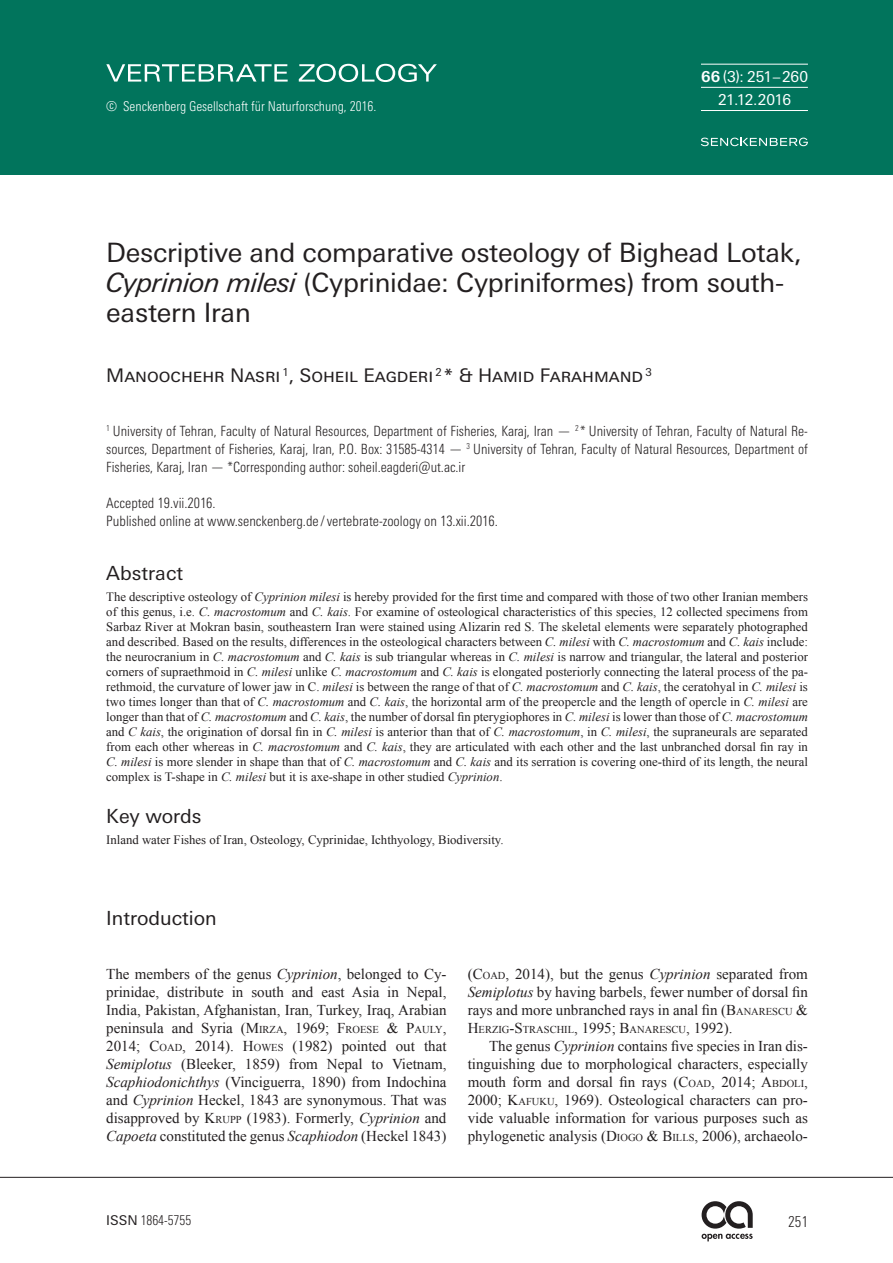
<style>
.page{position:relative;width:893px;height:1263px;background:#fff}
.page>*{position:absolute;margin:0;border:0;box-sizing:border-box;transform-origin:0 0}
.t1{font:26.7px/30px "Univers Next W1 G";letter-spacing:-.01em;color:#231f20}
.t2{font:19.5px "Univers Next W1 G";color:#231f20}
.t3{font:18.75px "Univers Next W1 G";letter-spacing:-.005em;color:#231f20}
.t4{font:15px/18px "Times New Roman";color:#231f20;text-align:justify}
.t5{font:15px/22.8px "Univers Next W1 G";letter-spacing:-.03em;color:#fff;text-align:center}
.t6{font:300 condensed 15px "Univers Next Pro";color:#231f20}
.t7{font:300 condensed 14.25px/18px "Univers Next Pro";color:#231f20}
.t8{font:300 condensed 14.1px/18px "Univers Next Pro";color:#231f20;text-align:justify}
.t9{font:300 condensed 13.5px "Univers Next Pro";color:#fff}
.t10{font:300 condensed 13.5px "Univers Next Pro";color:#231f20}
.t11{font:12.75px/15px "Times New Roman";color:#231f20;text-align:justify}
.t12{font:10.5px "Times New Roman";color:#231f20}
.s1{font-weight:700}
.s2{font-style:italic}
.s3{font-style:inherit}
.s4{font-size:10.5px}
.s5{font-size:15px}
.s6{font-family:"Univers Next W1 G";font-weight:400;font-stretch:normal}
</style>
<div class="page">
<hr style="left:0;top:1177px;width:893px;height:1px;background:#231f20">
<svg style="left:702px;top:1234px;width:51px;height:7px"></svg>
<svg style="left:702px;top:1201px;width:51px;height:27px"></svg>
<div style="left:0;top:0;width:893px;height:174px;background:#01745c"></div>
<svg style="left:701px;top:138px;width:107px;height:8px"></svg>
<hr style="left:701px;top:64px;width:107px;height:1px;background:#fff">
<hr style="left:701px;top:110px;width:107px;height:1px;background:#fff">
<hr style="left:701px;top:87px;width:107px;height:1px;background:#fff">
<svg style="left:106px;top:64px;width:331px;height:18px"></svg>
<p class="t9" style="left:106px;top:98px;width:271px">© Senckenberg Gesellschaft für Naturforschung, 2016.</p>
<p class="t5" style="left:701px;top:65px;width:108px"><span class="s1">66</span> (3): 251–260<br>21.12.2016</p>
<h1 class="t1" style="left:106px;top:237px;width:697px">Descriptive and comparative osteology of Bighead Lotak,<br><span class="s2">Cyprinion milesi</span> (Cyprinidae: Cypriniformes) from south&shy;eastern Iran</h1>
<h3 class="t3" style="left:106px;top:364px;width:547px">Manoochehr Nasri <sup>1</sup>, Soheil Eagderi <sup>2</sup>* &amp; Hamid Farahmand <sup>3</sup></h3>
<p class="t8" style="left:106px;top:422px;width:703px"><sup>1</sup> University of Tehran, Faculty of Natural Resources, Department of Fisheries, Karaj, Iran — <sup>2</sup> * University of Tehran, Faculty of Natural Re&shy;sources, Department of Fisheries, Karaj, Iran, P.O. Box: 31585-4314 — <sup>3</sup> University of Tehran, Faculty of Natural Resources, Department of Fisheries, Karaj, Iran — *Corresponding author: soheil.eagderi@ut.ac.ir</p>
<p class="t7" style="left:106px;top:494px;width:393px">Accepted 19.vii.2016.<br>Published online at www.senckenberg.de /vertebrate-zoology on 13.xii.2016.</p>
<h2 class="t2" style="left:106px;top:562px;width:78px">Abstract</h2>
<p class="t11" style="left:106px;top:589px;width:703px">The descriptive osteology of <span class="s2">Cyprinion milesi</span> is hereby provided for the first time and compared with those of two other Iranian members of this genus, i.e. <span class="s2">C. macrostomum</span> and <span class="s2">C. kais</span>. For examine of osteological characteristics of this species, 12 collected specimens from Sarbaz River at Mokran basin, southeastern Iran were stained using Alizarin red S. The skeletal elements were separately photographed and described. Based on the results, differences in the osteological characters between <span class="s2">C. milesi</span> with <span class="s2">C. macrostomum</span> and <span class="s2">C. kais</span> include: the neurocranium in <span class="s2">C. macrostomum</span> and <span class="s2">C. kais</span> is sub triangular whereas in <span class="s2">C. milesi</span> is narrow and triangular, the lateral and posterior corners of supraethmoid in <span class="s2">C. milesi</span> unlike <span class="s2">C. macrostomum</span> and <span class="s2">C. kais</span> is elongated posteriorly connecting the lateral process of the pa&shy;rethmoid, the curvature of lower jaw in C. <span class="s2">milesi</span> is between the range of that of <span class="s2">C. macrostomum</span> and <span class="s2">C. kais</span>, the ceratohyal in <span class="s2">C. milesi</span> is two times longer than that of <span class="s2">C. macrostomum</span> and <span class="s2">C. kais</span>, the horizontal arm of the preopercle and the length of opercle in <span class="s2">C. milesi</span> are longer than that of <span class="s2">C. macrostomum</span> and <span class="s2">C. kais</span>, the number of dorsal fin pterygiophores in <span class="s2">C. milesi</span> is lower than those of <span class="s2">C. macrostomum </span>and <span class="s2">C kais</span>, the origination of dorsal fin in <span class="s2">C. milesi</span> is anterior than that of <span class="s2">C. macrostomum</span>, in <span class="s2">C. milesi</span>, the supraneurals are separated from each other whereas in <span class="s2">C. macrostomum</span> and <span class="s2">C. kais</span>, they are articulated with each other and the last unbranched dorsal fin ray in <span class="s2">C. milesi</span> is more slender in shape than that of <span class="s2">C. macrostomum</span> and <span class="s2">C. kais</span> and its serration is covering one-third of its length, the neural complex is T-shape in <span class="s2">C. milesi</span> but it is axe-shape in other studied <span class="s2">Cyprinion</span>.</p>
<h2 class="t2" style="left:106px;top:805px;width:97px">Key words</h2>
<p class="t11" style="left:106px;top:832px;width:399px">Inland water Fishes of Iran, Osteology, Cyprinidae, Ichthyology, Biodiversity.</p>
<h2 class="t2" style="left:106px;top:907px;width:112px">Introduction</h2>
<p class="t4" style="left:106px;top:965px;width:342px">The members of the genus <span class="s2">Cyprinion</span>, belonged to Cy&shy;prinidae, distribute in south and east Asia in Nepal, India, Pakistan, Afghanistan, Iran, Turkey, Iraq, Arabian peninsula and Syria (<span class="s3">M</span><span class="s4">IRZA</span>, 1969; <span class="s3">F</span><span class="s4">ROESE</span> &amp; <span class="s3">P</span><span class="s4">AULY</span>, 2014; <span class="s3">C</span><span class="s4">OAD</span>, 2014). <span class="s3">H</span><span class="s4">OWES</span> (1982) pointed out that <span class="s2">Semiplotus</span> (Bleeker, 1859) from Nepal to Vietnam, <span class="s2">Scaphiodonichthys</span> (Vinciguerra, 1890) from Indochina and <span class="s2">Cyprinion</span> Heckel, 1843 are synonymous. That was disapproved by <span class="s3">K</span><span class="s4">RUPP</span> (1983). Formerly, <span class="s2">Cyprinion</span> and <span class="s2">Capoeta</span> constituted the genus <span class="s2">Scaphiodon</span> (Heckel 1843)</p>
<p class="t4" style="left:468px;top:965px;width:342px">(<span class="s3">C</span><span class="s4">OAD</span>, 2014), but the genus <span class="s2">Cyprinion</span> separated from <span class="s2">Semiplotus</span> by having barbels, fewer number of dorsal fin rays and more unbranched rays in anal fin (<span class="s3">B</span><span class="s4">ANARESCU</span> &amp;</p>
<p class="t12" style="left:468px;top:1022px;width:266px"><span class="s5">H</span>ERZIG<span class="s5">-S</span> TRASCHIL<span class="s5">, 1995;</span> <span class="s5">B</span>ANARESCU<span class="s5">, 1992).</span></p>
<p class="t4" style="left:468px;top:1037px;width:342px;text-indent:21px">The genus <span class="s2">Cyprinion</span> contains five species in Iran dis&shy;tinguishing due to morphological characters, especially mouth form and dorsal fin rays (<span class="s3">C</span><span class="s4">OAD</span>, 2014; <span class="s3">A</span><span class="s4">BDOLI</span>, 2000; <span class="s3">K</span><span class="s4">AFUKU</span>, 1969). Osteological characters can pro&shy;vide valuable information for various purposes such as phylogenetic analysis (<span class="s3">D</span><span class="s4">IOGO</span> &amp; <span class="s3">B</span><span class="s4">ILLS</span>, 2006), archaeolo-</p>
<p class="t10" style="left:106px;top:1212px;width:86px"><span class="s6">ISSN</span> 1864-5755</p>
<p class="t6" style="left:788px;top:1213px;width:21px">251</p>
</div>
